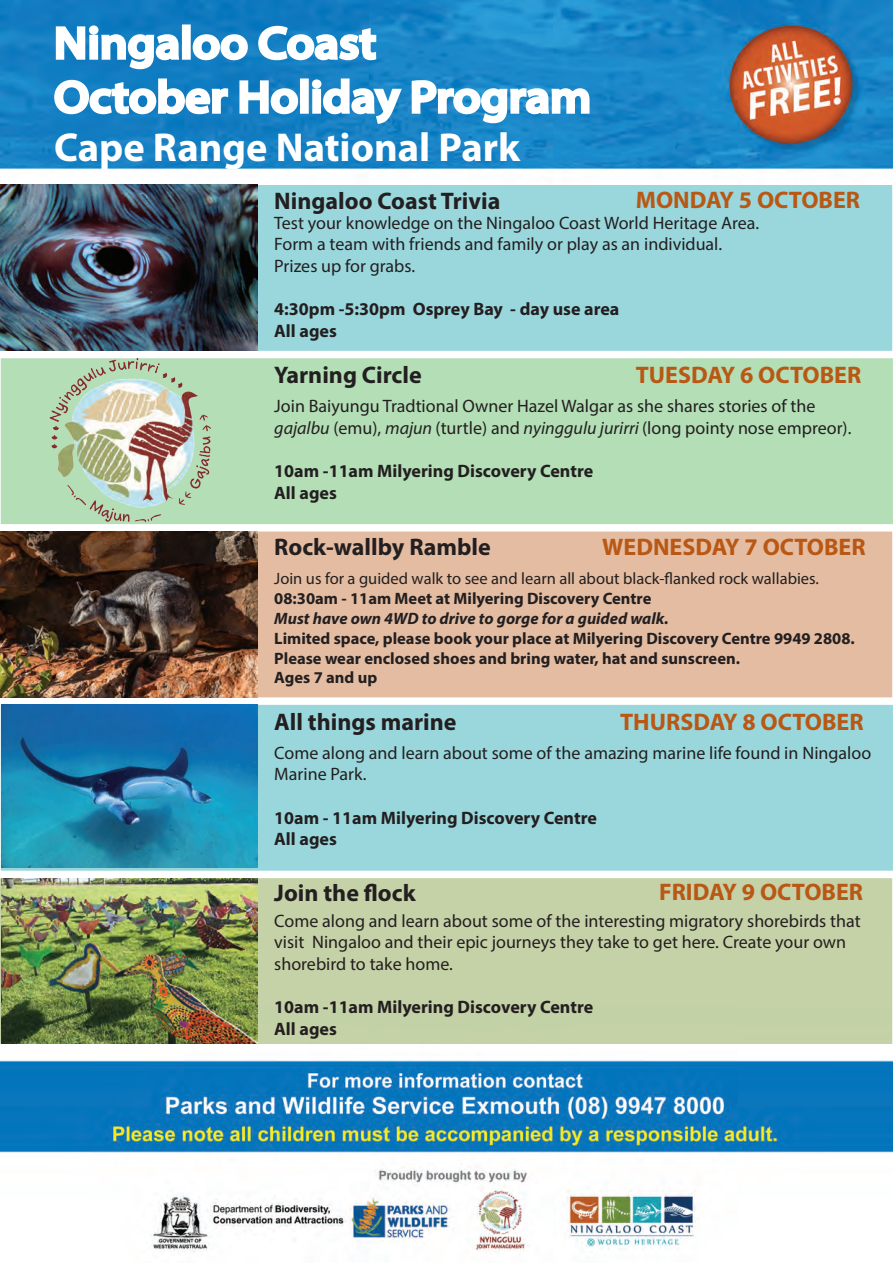
<style>
.page{position:relative;width:893px;height:1263px;background:#fff}
.page>*{position:absolute;margin:0;border:0;box-sizing:border-box;transform-origin:0 0}
.t1{font:600 semi-expanded 45px/54px "Myriad Pro";color:#fff}
.t2{font:700 40.5px "Myriad Pro";color:#fff}
.t3{font:700 24px "Myriad Pro";color:#231f20}
.t4{font:700 24px "Myriad Pro";color:#b95814}
.t5{font:18px/21.6px "Myriad Pro";color:#231f20}
.t6{font:700 18px/21.6px "Myriad Pro";color:#231f20}
.t7{font:700 16.5px/19.8px "Myriad Pro";color:#231f20}
.t8{font:16.5px "Myriad Pro";color:#231f20}
.t9{font:italic 700 16.5px "Myriad Pro";color:#231f20}
.s1{font-style:italic}
</style>
<div class="page">
<img style="left:0;top:0;width:893px;height:1252px">
<div style="left:0;top:185px;width:892px;height:166px;background:#9ad7dc"></div>
<div style="left:1px;top:358px;width:892px;height:166px;background:#b3deb6"></div>
<div style="left:0;top:531px;width:892px;height:166px;background:#e3bca1"></div>
<div style="left:1px;top:705px;width:892px;height:166px;background:#9ad7dc"></div>
<div style="left:0;top:878px;width:892px;height:166px;background:#c5d1a7"></div>
<img style="left:1px;top:185px;width:256px;height:166px">
<img style="left:1px;top:531px;width:256px;height:166px">
<svg style="left:54px;top:24px;width:127px;height:47px"></svg>
<div style="left:182px;top:24px;width:9px;height:36px;border:3px solid #fff"></div>
<svg style="left:191px;top:33px;width:58px;height:29px"></svg>
<svg style="left:257px;top:24px;width:121px;height:38px"></svg>
<svg style="left:53px;top:77px;width:177px;height:39px"></svg>
<svg style="left:238px;top:79px;width:62px;height:37px"></svg>
<div style="left:300px;top:78px;width:9px;height:36px;border:3px solid #fff"></div>
<svg style="left:310px;top:77px;width:94px;height:48px"></svg>
<svg style="left:410px;top:78px;width:181px;height:47px"></svg>
<img style="left:40px;top:358px;width:178px;height:167px">
<img style="left:1px;top:705px;width:257px;height:162px">
<img style="left:1px;top:878px;width:256px;height:166px">
<h1 class="t1" style="left:54px;top:15px;width:539px">Ningaloo Coast<br>October Holiday Program</h1>
<h2 class="t2" style="left:54px;top:121px;width:467px">Cape Range National Park</h2>
<h3 class="t4" style="left:636px;top:184px;width:226px">MONDAY 5 OCTOBER</h3>
<h3 class="t3" style="left:274px;top:186px;width:228px">Ningaloo Coast Trivia</h3>
<p class="t5" style="left:274px;top:211px;width:486px">Test your knowledge on the Ningaloo Coast World Heritage Area.<br>Form a team with friends and family or play as an individual.<br>Prizes up for grabs.</p>
<p class="t6" style="left:274px;top:298px;width:347px">4:30pm -5:30pm Osprey Bay - day use area<br>All ages</p>
<h3 class="t3" style="left:274px;top:359px;width:149px">Yarning Circle</h3>
<h3 class="t4" style="left:636px;top:359px;width:227px">TUESDAY 6 OCTOBER</h3>
<p class="t5" style="left:274px;top:395px;width:579px">Join Baiyungu Tradtional Owner Hazel Walgar as she shares stories of the <span class="s1">gajalbu</span> (emu), <span class="s1">majun</span> (turtle) and <span class="s1">nyinggulu jurirri</span> (long pointy nose empreor).</p>
<p class="t6" style="left:274px;top:459px;width:320px">10am -11am Milyering Discovery Centre<br>All ages</p>
<h3 class="t3" style="left:274px;top:531px;width:218px">Rock-wallby Ramble</h3>
<h3 class="t4" style="left:602px;top:531px;width:265px">WEDNESDAY 7 OCTOBER</h3>
<p class="t8" style="left:274px;top:569px;width:546px">Join us for a guided walk to see and learn all about black-flanked rock wallabies.</p>
<p class="t7" style="left:274px;top:588px;width:379px">08:30am - 11am Meet at Milyering Discovery Centre</p>
<p class="t9" style="left:274px;top:608px;width:396px">Must have own 4WD to drive to gorge for a guided walk.</p>
<p class="t7" style="left:274px;top:628px;width:582px">Limited space, please book your place at Milyering Discovery Centre 9949 2808.<br>Please wear enclosed shoes and bring water, hat and sunscreen.<br>Ages 7 and up</p>
<h3 class="t3" style="left:274px;top:706px;width:184px">All things marine</h3>
<h3 class="t4" style="left:620px;top:706px;width:245px">THURSDAY 8 OCTOBER</h3>
<p class="t5" style="left:274px;top:742px;width:598px">Come along and learn about some of the amazing marine life found in Ningaloo<br>Marine Park.</p>
<p class="t6" style="left:274px;top:806px;width:324px">10am - 11am Milyering Discovery Centre<br>All ages</p>
<h3 class="t3" style="left:274px;top:878px;width:143px">Join the flock</h3>
<h3 class="t4" style="left:659px;top:877px;width:206px">FRIDAY 9 OCTOBER</h3>
<p class="t5" style="left:274px;top:909px;width:588px">Come along and learn about some of the interesting migratory shorebirds that visit Ningaloo and their epic journeys they take to get here. Create your own shorebird to take home.</p>
<p class="t6" style="left:274px;top:996px;width:320px">10am -11am Milyering Discovery Centre<br>All ages</p>
</div>
